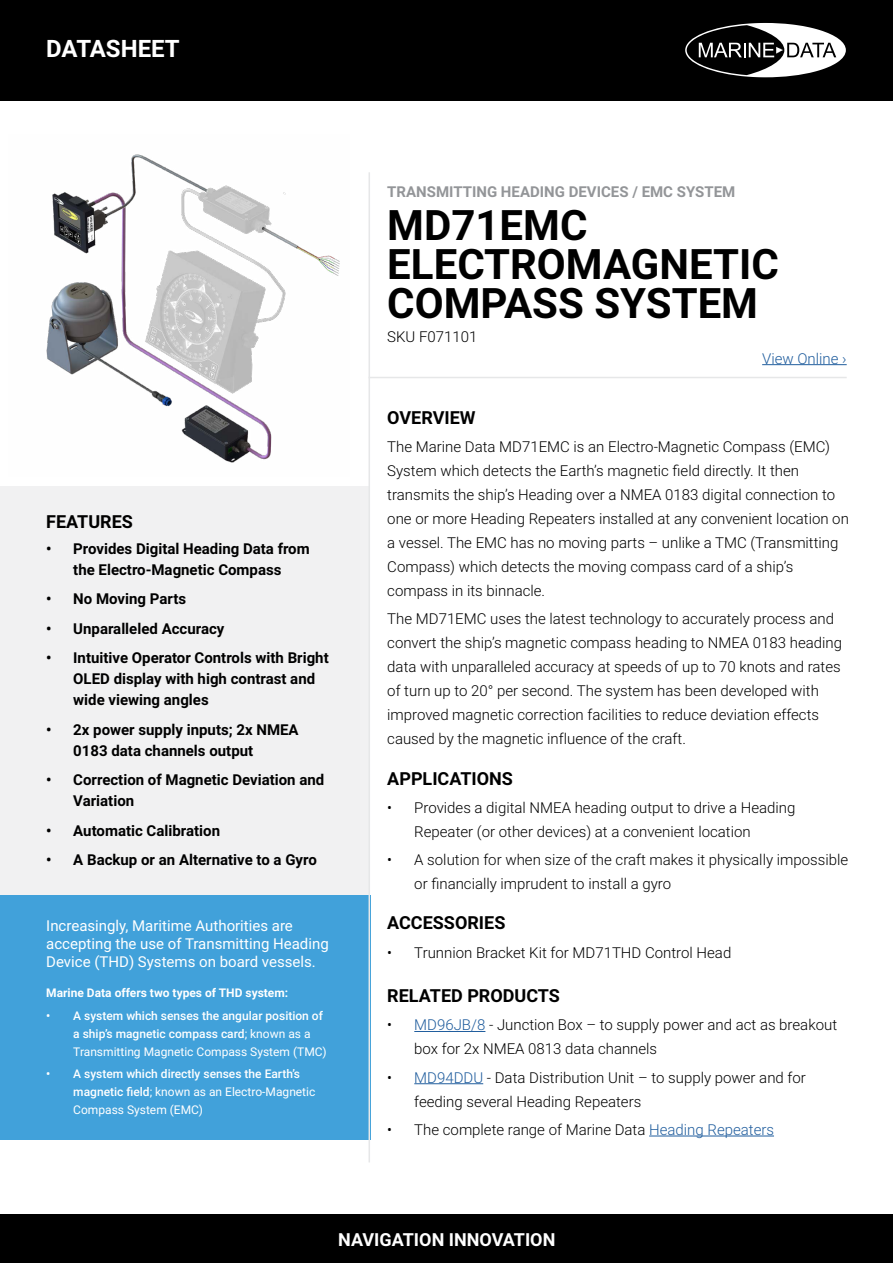
<style>
.page{position:relative;width:893px;height:1263px;background:#fff}
.page>*{position:absolute;margin:0;border:0;box-sizing:border-box;transform-origin:0 0}
.t1{font:700 42px/39px "Roboto";color:#000}
.t2{font:700 24px "Roboto";color:#fff}
.t3{font:700 18px "Roboto";color:#000}
.t4{font:700 18px "Roboto";color:#fff}
.t5{font:300 15px/24px "Roboto";color:#000}
.t6{font:700 15px/21px "Roboto";color:#000}
.t7{font:15px/18px "Roboto";color:#fff}
.t8{font:700 15px "Roboto";color:#939598}
.t9{font:300 15px "Roboto";color:#215e9e}
.t10{font:500 12px/18px "Roboto";color:#fff}
.t11{font:700 12px "Roboto";color:#fff}
.s1{font-weight:400}
.s2{color:#215e9e}
</style>
<div class="page">
<hr style="left:414px;top:1031px;width:71px;height:1px;background:#215e9e">
<hr style="left:414px;top:1083px;width:69px;height:1px;background:#215e9e">
<hr style="left:649px;top:1135px;width:125px;height:1px;background:#215e9e">
<div style="left:0;top:487px;width:369px;height:408px;background:#f1f1f2"></div>
<div style="left:0;top:895px;width:370px;height:244px;background:#41a1da"></div>
<hr style="left:369px;top:172px;width:1px;height:990px;background:#e6e7e8">
<hr style="left:369px;top:377px;width:478px;height:1px;background:#e6e7e8">
<hr style="left:762px;top:364px;width:85px;height:1px;background:#215e9e">
<div style="left:0;top:0;width:893px;height:100px;background:#000"></div>
<svg style="left:685px;top:23px;width:161px;height:54px"></svg>
<div style="left:0;top:1214px;width:893px;height:49px;background:#000"></div>
<img style="left:46px;top:154px;width:294px;height:309px">
<h2 class="t2" style="left:46px;top:32px;width:135px">DATASHEET</h2>
<p class="t3" style="left:46px;top:509px;width:88px">FEATURES</p>
<p class="t6" style="left:46px;top:537px;width:265px;text-align:center">• Provides Digital Heading Data from the Electro-Magnetic Compass</p>
<p class="t6" style="left:46px;top:588px;width:141px">• No Moving Parts</p>
<p class="t6" style="left:46px;top:617px;width:180px">• Unparalleled Accuracy</p>
<p class="t6" style="left:73px;top:647px;width:257px;text-indent:-27px">• Intuitive Operator Controls with Bright<br>OLED display with high contrast and wide viewing angles</p>
<p class="t6" style="left:73px;top:718px;width:227px;text-indent:-27px">• 2x power supply inputs; 2x NMEA<br>0183 data channels output</p>
<p class="t6" style="left:73px;top:769px;width:253px;text-indent:-27px">• Correction of Magnetic Deviation and<br>Variation</p>
<p class="t6" style="left:46px;top:819px;width:175px">• Automatic Calibration</p>
<p class="t6" style="left:46px;top:849px;width:272px">• A Backup or an Alternative to a Gyro</p>
<p class="t7" style="left:46px;top:916px;width:284px">Increasingly, Maritime Authorities are accepting the use of Transmitting Heading<br>Device (THD) Systems on board vessels.</p>
<p class="t11" style="left:46px;top:985px;width:243px">Marine Data offers two types of THD system:</p>
<p class="t10" style="left:73px;top:1006px;width:255px;text-indent:-27px">• A system which senses the angular position of a ship’s magnetic compass card<span class="s1">; known as a<br>Transmitting Magnetic Compass System (TMC)</span></p>
<p class="t10" style="left:73px;top:1064px;width:244px;text-indent:-27px">• A system which directly senses the Earth’s magnetic field<span class="s1">; known as an Electro-Magnetic<br>Compass System (EMC)</span></p>
<p class="t8" style="left:387px;top:181px;width:349px">TRANSMITTING HEADING DEVICES / EMC SYSTEM</p>
<h1 class="t1" style="left:387px;top:204px;width:393px">MD71EMC<br>ELECTROMAGNETIC<br>COMPASS SYSTEM</h1>
<p class="t5" style="left:387px;top:324px;width:92px">SKU F071101</p>
<p class="t9" style="left:762px;top:348px;width:86px">View Online ›</p>
<p class="t3" style="left:387px;top:405px;width:90px">OVERVIEW</p>
<p class="t5" style="left:387px;top:434px;width:463px">The Marine Data MD71EMC is an Electro-Magnetic Compass (EMC)<br>System which detects the Earth’s magnetic field directly. It then transmits the ship’s Heading over a NMEA 0183 digital connection to one or more Heading Repeaters installed at any convenient location on a vessel. The EMC has no moving parts – unlike a TMC (Transmitting Compass) which detects the moving compass card of a ship’s compass in its binnacle.</p>
<p class="t5" style="left:387px;top:606px;width:456px">The MD71EMC uses the latest technology to accurately process and convert the ship’s magnetic compass heading to NMEA 0183 heading data with unparalleled accuracy at speeds of up to 70 knots and rates of turn up to 20° per second. The system has been developed with improved magnetic correction facilities to reduce deviation effects caused by the magnetic influence of the craft.</p>
<p class="t3" style="left:387px;top:765px;width:127px">APPLICATIONS</p>
<p class="t5" style="left:414px;top:795px;width:383px;text-indent:-27px">• Provides a digital NMEA heading output to drive a Heading<br>Repeater (or other devices) at a convenient location</p>
<p class="t5" style="left:414px;top:847px;width:435px;text-indent:-27px">• A solution for when size of the craft makes it physically impossible or financially imprudent to install a gyro</p>
<p class="t3" style="left:387px;top:910px;width:120px">ACCESSORIES</p>
<p class="t5" style="left:387px;top:940px;width:346px">• Trunnion Bracket Kit for MD71THD Control Head</p>
<p class="t3" style="left:387px;top:983px;width:174px">RELATED PRODUCTS</p>
<p class="t5" style="left:414px;top:1012px;width:424px;text-indent:-27px">• <span class="s2">MD96JB/8</span> - Junction Box – to supply power and act as breakout box for 2x NMEA 0813 data channels</p>
<p class="t5" style="left:414px;top:1065px;width:393px;text-indent:-27px">• <span class="s2">MD94DDU</span> - Data Distribution Unit – to supply power and for feeding several Heading Repeaters</p>
<p class="t5" style="left:387px;top:1117px;width:388px">• The complete range of Marine Data <span class="s2">Heading Repeaters</span></p>
<p class="t4" style="left:338px;top:1226px;width:219px">NAVIGATION INNOVATION</p>
</div>
